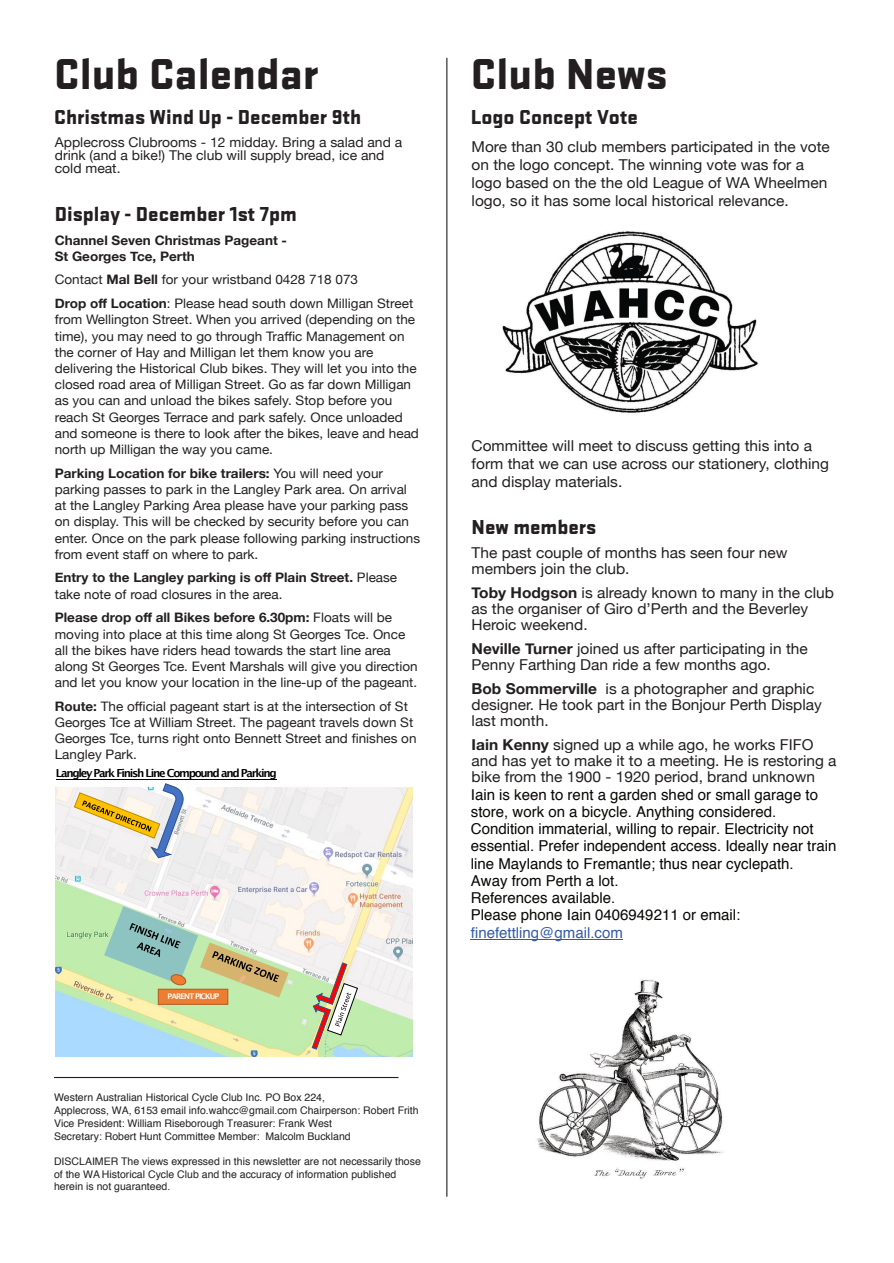
<style>
.page{position:relative;width:894px;height:1263px;background:#fff}
.page>*{position:absolute;margin:0;border:0;box-sizing:border-box;transform-origin:0 0}
.t1{font:900 45px "Stratum No 1";color:#231f20}
.t2{font:900 21px "Stratum No 1";color:#231f20}
.t3{font:15px/16.2px "Helvetica Neue";color:#231f20}
.t4{font:15px/17.2px "Helvetica";color:#080704}
.t5{font:15px "Helvetica";color:#365aa8}
.t6{font:13.5px/13px "Helvetica Neue";color:#231f20}
.t7{font:13.05px/16.2px "Helvetica Neue";color:#231f20}
.t8{font:700 13.05px/16.2px "Helvetica Neue";color:#231f20}
.t9{font:700 11.1px "Lucida Grande";letter-spacing:-.115em;color:#000}
.t10{font:10.5px/13px "Helvetica";color:#231f20}
.t11{font:700 7.65px "Lucida Grande";letter-spacing:-.12em;color:#fff}
.s1{font-weight:700}
.s2{font-weight:400}
</style>
<div class="page">
<hr style="left:56px;top:779px;width:220px;height:1px;background:#000">
<img style="left:56px;top:787px;width:356px;height:270px">
<svg style="left:73px;top:783px;width:112px;height:75px"></svg>
<svg style="left:104px;top:906px;width:184px;height:91px"></svg>
<svg style="left:311px;top:962px;width:47px;height:88px"></svg>
<div style="left:158px;top:989px;width:70px;height:16px;background:#ed7d31;border:1px solid #ae5a21"></div>
<hr style="left:54px;top:1077px;width:344px;height:1px;background:#231f20">
<hr style="left:446px;top:58px;width:1px;height:1139px;background:#231f20">
<hr style="left:470px;top:939px;width:152px;height:1px;background:#365aa8">
<img style="left:502px;top:231px;width:256px;height:182px">
<img style="left:536px;top:980px;width:188px;height:199px">
<h1 class="t1" style="left:54px;top:54px;width:266px">Club Calendar</h1>
<h2 class="t2" style="left:54px;top:107px;width:308px">Christmas Wind Up - December 9th</h2>
<p class="t6" style="left:55px;top:136px;width:349px">Applecross Clubrooms - 12 midday. Bring a salad and a drink (and a bike!) The club will supply bread, ice and cold meat.</p>
<h2 class="t2" style="left:55px;top:205px;width:243px">Display - December 1st 7pm</h2>
<p class="t8" style="left:55px;top:232px;width:234px">Channel Seven Christmas Pageant -<br>St Georges Tce, Perth</p>
<p class="t7" style="left:55px;top:268px;width:360px;line-height:23.7px">Contact <span class="s1">Mal Bell</span> for your wristband 0428 718 073<br><span class="s1">Drop off Location</span>: Please head south down Milligan Street</p>
<p class="t7" style="left:55px;top:311px;width:365px">from Wellington Street. When you arrived (depending on the time), you may need to go through Traffic Management on the corner of Hay and Milligan let them know you are delivering the Historical Club bikes. They will let you into the closed road area of Milligan Street. Go as far down Milligan as you can and unload the bikes safely. Stop before you reach St Georges Terrace and park safely. Once unloaded and someone is there to look after the bikes, leave and head north up Milligan the way you came.</p>
<p class="t7" style="left:55px;top:465px;width:367px"><span class="s1">Parking Location for bike trailers:</span> You will need your parking passes to park in the Langley Park area. On arrival at the Langley Parking Area please have your parking pass on display. This will be checked by security before you can enter. Once on the park please following parking instructions from event staff on where to park.</p>
<p class="t8" style="left:55px;top:569px;width:344px">Entry to the Langley parking is off Plain Street. <span class="s2">Please take note of road closures in the area.</span></p>
<p class="t7" style="left:55px;top:609px;width:364px"><span class="s1">Please drop off all Bikes before 6.30pm:</span> Floats will be moving into place at this time along St Georges Tce. Once all the bikes have riders head towards the start line area along St Georges Tce. Event Marshals will give you direction and let you know your location in the line-up of the pageant.</p>
<p class="t7" style="left:55px;top:698px;width:363px"><span class="s1">Route:</span> The official pageant start is at the intersection of St Georges Tce at William Street. The pageant travels down St Georges Tce, turns right onto Bennett Street and finishes on Langley Park.</p>
<p class="t9" style="left:56px;top:769px;width:222px">Langley Park Finish Line Compound and Parking</p>
<p class="t11" style="left:167px;top:993px;width:53px">PARENT PICKUP</p>
<p class="t10" style="left:54px;top:1091px;width:366px">Western Australian Historical Cycle Club Inc. PO Box 224,<br>Applecross, WA, 6153 email info.wahcc@gmail.com Chairperson: Robert Frith Vice President: William Riseborough Treasurer: Frank West<br>Secretary: Robert Hunt Committee Member: Malcolm Buckland</p>
<p class="t10" style="left:54px;top:1156px;width:368px;line-height:12.6px">DISCLAIMER The views expressed in this newsletter are not necessarily those of the WA Historical Cycle Club and the accuracy of information published herein is not guaranteed.</p>
<h1 class="t1" style="left:470px;top:54px;width:198px">Club News</h1>
<h2 class="t2" style="left:470px;top:107px;width:168px">Logo Concept Vote</h2>
<p class="t3" style="left:471px;top:138px;width:360px;line-height:18px">More than 30 club members participated in the vote on the logo concept. The winning vote was for a logo based on the the old League of WA Wheelmen logo, so it has some local historical relevance.</p>
<p class="t3" style="left:471px;top:436px;width:359px;line-height:18px">Committee will meet to discuss getting this into a form that we can use across our stationery, clothing and display materials.</p>
<h2 class="t2" style="left:471px;top:518px;width:126px">New members</h2>
<p class="t3" style="left:471px;top:544px;width:317px">The past couple of months has seen four new members join the club.</p>
<p class="t3" style="left:471px;top:584px;width:364px"><span class="s1">Toby Hodgson</span> is already known to many in the club as the organiser of Giro d’Perth and the Beverley<br>Heroic weekend.</p>
<p class="t3" style="left:471px;top:640px;width:337px"><span class="s1">Neville Turner</span> joined us after participating in the<br>Penny Farthing Dan ride a few months ago.</p>
<p class="t3" style="left:471px;top:680px;width:351px"><span class="s1">Bob Sommerville</span> is a photographer and graphic designer. He took part in the Bonjour Perth Display last month.</p>
<p class="t3" style="left:471px;top:736px;width:366px"><span class="s1">Iain Kenny</span> signed up a while ago, he works FIFO and has yet to make it to a meeting. He is restoring a bike from the 1900 - 1920 period, brand unknown</p>
<p class="t4" style="left:470px;top:787px;width:367px">Iain is keen to rent a garden shed or small garage to store, work on a bicycle. Anything considered.<br>Condition immaterial, willing to repair. Electricity not essential. Prefer independent access. Ideally near train line Maylands to Fremantle; thus near cyclepath.<br>Away from Perth a lot.<br>References available.<br>Please phone Iain 0406949211 or email:</p>
<p class="t5" style="left:470px;top:926px;width:153px">finefettling@gmail.com</p>
</div>
